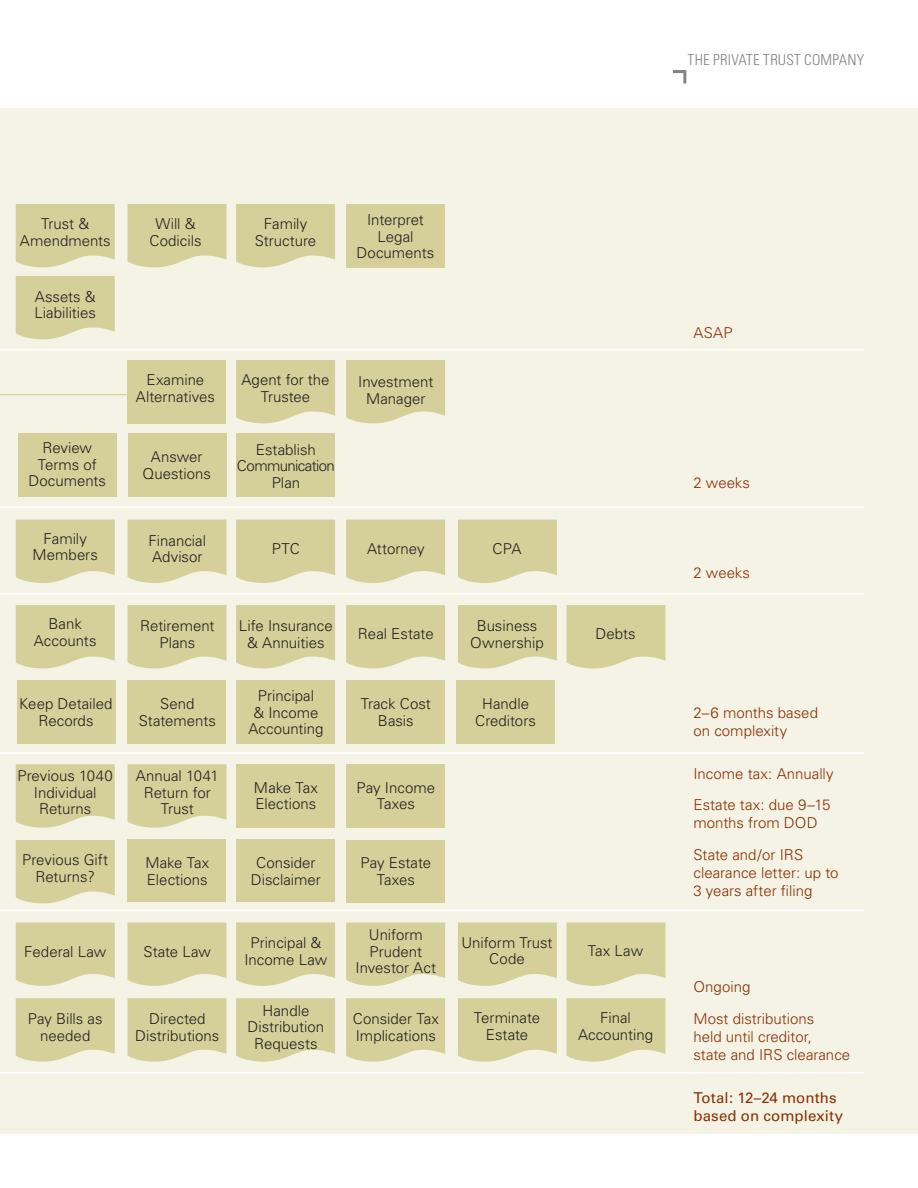
<style>
.page{position:relative;width:918px;height:1188px;background:#fff}
.page>*{position:absolute;margin:0;border:0;box-sizing:border-box;transform-origin:0 0}
.t1{font:300 15px/16.5px "Univers";color:#231f20;text-align:center}
.t2{font:300 15px/18px "Univers";color:#893001}
.t3{font:15px/18px "Univers";letter-spacing:.005em;color:#893001}
.t4{font:300 15px/16.5px "Univers";letter-spacing:-.025em;color:#231f20;text-align:center}
.t5{font:300 condensed 15px "Univers";color:#808285}
</style>
<div class="page">
<div style="left:0;top:108px;width:918px;height:1025px;background:#f4f3e6"></div>
<hr style="left:0;top:394px;width:128px;height:1px;background:#d5d099">
<svg style="left:16px;top:276px;width:99px;height:63px;background:#d7d39f"></svg>
<svg style="left:16px;top:204px;width:99px;height:63px;background:#d7d39f"></svg>
<svg style="left:128px;top:204px;width:98px;height:63px;background:#d7d29f"></svg>
<svg style="left:236px;top:204px;width:99px;height:63px;background:#d7d29f"></svg>
<svg style="left:236px;top:360px;width:99px;height:63px;background:#d7d29f"></svg>
<svg style="left:346px;top:360px;width:99px;height:63px;background:#d7d29f"></svg>
<svg style="left:16px;top:520px;width:99px;height:63px;background:#d7d3a0"></svg>
<svg style="left:128px;top:520px;width:98px;height:63px;background:#d7d39f"></svg>
<svg style="left:236px;top:520px;width:99px;height:63px;background:#d7d39f"></svg>
<svg style="left:346px;top:520px;width:99px;height:63px;background:#d7d39f"></svg>
<svg style="left:458px;top:520px;width:99px;height:63px;background:#d7d39f"></svg>
<svg style="left:16px;top:605px;width:99px;height:63px;background:#d7d39f"></svg>
<svg style="left:128px;top:605px;width:98px;height:63px;background:#d7d29f"></svg>
<svg style="left:236px;top:605px;width:99px;height:63px;background:#d7d29f"></svg>
<svg style="left:346px;top:605px;width:99px;height:63px;background:#d7d29f"></svg>
<svg style="left:458px;top:605px;width:99px;height:63px;background:#d7d29f"></svg>
<svg style="left:566px;top:605px;width:99px;height:63px;background:#d7d39f"></svg>
<svg style="left:128px;top:764px;width:98px;height:64px;background:#d8d3a0"></svg>
<svg style="left:16px;top:764px;width:99px;height:64px;background:#d8d3a0"></svg>
<svg style="left:16px;top:840px;width:99px;height:63px;background:#d7d39f"></svg>
<svg style="left:16px;top:923px;width:99px;height:63px;background:#d7d3a0"></svg>
<svg style="left:128px;top:923px;width:98px;height:63px;background:#d7d3a0"></svg>
<svg style="left:236px;top:923px;width:99px;height:63px;background:#d7d3a0"></svg>
<svg style="left:346px;top:923px;width:99px;height:63px;background:#d7d3a0"></svg>
<svg style="left:458px;top:923px;width:99px;height:63px;background:#d7d3a0"></svg>
<svg style="left:566px;top:923px;width:99px;height:63px;background:#d7d3a0"></svg>
<svg style="left:16px;top:998px;width:99px;height:64px;background:#d8d3a0"></svg>
<svg style="left:128px;top:998px;width:98px;height:64px;background:#d8d3a0"></svg>
<svg style="left:236px;top:998px;width:99px;height:64px;background:#d8d3a0"></svg>
<svg style="left:346px;top:998px;width:99px;height:64px;background:#d8d3a0"></svg>
<svg style="left:458px;top:998px;width:99px;height:64px;background:#d8d3a0"></svg>
<svg style="left:566px;top:998px;width:99px;height:64px;background:#d8d3a0"></svg>
<svg style="left:672px;top:70px;width:15px;height:14px"></svg>
<div style="left:127px;top:360px;width:99px;height:63px;background:#d5d099"></div>
<div style="left:346px;top:204px;width:99px;height:63px;background:#d5d099"></div>
<div style="left:346px;top:680px;width:99px;height:63px;background:#d5d099"></div>
<div style="left:236px;top:680px;width:99px;height:63px;background:#d5d099"></div>
<div style="left:127px;top:680px;width:99px;height:63px;background:#d5d099"></div>
<div style="left:17px;top:680px;width:99px;height:63px;background:#d5d099"></div>
<div style="left:127px;top:839px;width:99px;height:63px;background:#d5d099"></div>
<div style="left:236px;top:839px;width:99px;height:63px;background:#d5d099"></div>
<div style="left:236px;top:764px;width:99px;height:64px;background:#d5d099"></div>
<div style="left:18px;top:434px;width:99px;height:63px;background:#d5d099"></div>
<div style="left:128px;top:434px;width:99px;height:63px;background:#d5d099"></div>
<div style="left:236px;top:434px;width:99px;height:63px;background:#d5d099"></div>
<hr style="left:0;top:349px;width:864px;height:1px;background:#fff">
<hr style="left:0;top:507px;width:864px;height:1px;background:#fff">
<hr style="left:0;top:593px;width:864px;height:2px;background:#fff">
<hr style="left:0;top:752px;width:864px;height:2px;background:#fff">
<hr style="left:0;top:910px;width:864px;height:1px;background:#fff">
<hr style="left:0;top:1072px;width:864px;height:1px;background:#fff">
<div style="left:456px;top:680px;width:99px;height:63px;background:#d5d099"></div>
<div style="left:346px;top:764px;width:99px;height:64px;background:#d5d099"></div>
<div style="left:346px;top:840px;width:99px;height:63px;background:#d5d099"></div>
<p class="t5" style="left:688px;top:50px;width:127px">THE PRIVATE TRUST COMPAN</p>
<p class="t5" style="left:857px;top:50px;width:9px">Y</p>
<p class="t1" style="left:20px;top:216px;width:93px">Trust &amp;<br>Amendments</p>
<p class="t1" style="left:149px;top:216px;width:54px">Will &amp;<br>Codicils</p>
<p class="t1" style="left:255px;top:216px;width:63px">Family<br>Structure</p>
<p class="t1" style="left:357px;top:212px;width:79px">Interpret<br>Legal<br>Documents</p>
<p class="t1" style="left:34px;top:288px;width:63px;text-align:left">Assets &amp;<br>Liabilities</p>
<p class="t1" style="left:136px;top:372px;width:81px">Examine<br>Alternatives</p>
<p class="t1" style="left:242px;top:372px;width:90px">Agent for the<br>Trustee</p>
<p class="t1" style="left:358px;top:374px;width:77px">Investment<br>Manager</p>
<p class="t1" style="left:28px;top:440px;width:79px">Review<br>Terms of<br>Documents</p>
<p class="t1" style="left:143px;top:449px;width:70px">Answer<br>Questions</p>
<p class="t4" style="left:237px;top:441px;width:99px">Establish<br>Communication<br>Plan</p>
<p class="t1" style="left:33px;top:530px;width:67px">Family<br>Members</p>
<p class="t1" style="left:149px;top:532px;width:59px;text-align:left">Financial<br>Advisor</p>
<p class="t1" style="left:272px;top:540px;width:29px">PTC</p>
<p class="t1" style="left:367px;top:540px;width:59px">Attorney</p>
<p class="t1" style="left:493px;top:540px;width:30px">CPA</p>
<p class="t1" style="left:34px;top:616px;width:64px">Bank<br>Accounts</p>
<p class="t1" style="left:140px;top:618px;width:76px">Retirement<br>Plans</p>
<p class="t1" style="left:239px;top:618px;width:95px">Life Insurance &amp; Annuities</p>
<p class="t1" style="left:358px;top:626px;width:77px">Real Estate</p>
<p class="t1" style="left:470px;top:618px;width:75px">Business<br>Ownership</p>
<p class="t1" style="left:595px;top:626px;width:42px">Debts</p>
<p class="t1" style="left:19px;top:696px;width:95px">Keep Detailed<br>Records</p>
<p class="t1" style="left:139px;top:696px;width:79px">Send<br>Statements</p>
<p class="t1" style="left:248px;top:688px;width:77px">Principal<br>&amp; Income<br>Accounting</p>
<p class="t1" style="left:361px;top:696px;width:72px">Track Cost<br>Basis</p>
<p class="t1" style="left:18px;top:768px;width:97px">Previous 1040<br>Individual<br>Returns</p>
<p class="t1" style="left:136px;top:768px;width:84px">Annual 1041<br>Return for<br>Trust</p>
<p class="t1" style="left:254px;top:779px;width:65px;text-align:left">Make Tax<br>Elections</p>
<p class="t1" style="left:357px;top:779px;width:80px">Pay Income<br>Taxes</p>
<p class="t1" style="left:22px;top:852px;width:88px">Previous Gift<br>Returns?</p>
<p class="t1" style="left:145px;top:855px;width:65px;text-align:left">Make Tax<br>Elections</p>
<p class="t1" style="left:251px;top:855px;width:72px">Consider<br>Disclaimer</p>
<p class="t1" style="left:361px;top:855px;width:72px">Pay Estate<br>Taxes</p>
<p class="t1" style="left:475px;top:696px;width:62px">Handle<br>Creditors</p>
<p class="t1" style="left:24px;top:943px;width:84px">Federal Law</p>
<p class="t1" style="left:144px;top:943px;width:69px">State Law</p>
<p class="t1" style="left:244px;top:935px;width:84px">Principal &amp;<br>Income Law</p>
<p class="t1" style="left:356px;top:927px;width:82px">Uniform<br>Prudent<br>Investor Act</p>
<p class="t1" style="left:461px;top:934px;width:93px">Uniform Trust<br>Code</p>
<p class="t1" style="left:135px;top:1011px;width:86px">Directed<br>Distributions</p>
<p class="t1" style="left:248px;top:1002px;width:78px">Handle<br>Distribution<br>Requests</p>
<p class="t1" style="left:28px;top:1011px;width:76px">Pay Bills as needed</p>
<p class="t1" style="left:353px;top:1011px;width:88px;text-align:left">Consider Tax<br>Implications</p>
<p class="t1" style="left:474px;top:1010px;width:68px">Terminate<br>Estate</p>
<p class="t1" style="left:588px;top:942px;width:57px">Tax Law</p>
<p class="t1" style="left:578px;top:1010px;width:77px">Final<br>Accounting</p>
<p class="t2" style="left:693px;top:323px;width:41px">ASAP</p>
<p class="t2" style="left:693px;top:474px;width:58px">2 weeks</p>
<p class="t2" style="left:693px;top:564px;width:58px">2 weeks</p>
<p class="t2" style="left:693px;top:704px;width:126px">2–6 months based on complexity</p>
<p class="t2" style="left:693px;top:758px;width:142px;line-height:31.5px">Income tax: Annually<br>Estate tax: due 9–15</p>
<p class="t2" style="left:693px;top:807px;width:126px;line-height:31.5px">months from DOD<br>State and/or IRS</p>
<p class="t2" style="left:693px;top:863px;width:146px">clearance letter: up to<br>3 years after filing</p>
<p class="t2" style="left:693px;top:971px;width:122px;line-height:31.5px">Ongoing<br>Most distributions</p>
<p class="t2" style="left:693px;top:1028px;width:158px">held until creditor,<br>state and IRS clearance</p>
<p class="t3" style="left:693px;top:1088px;width:151px">Total: 12–24 months based on complexity</p>
</div>
